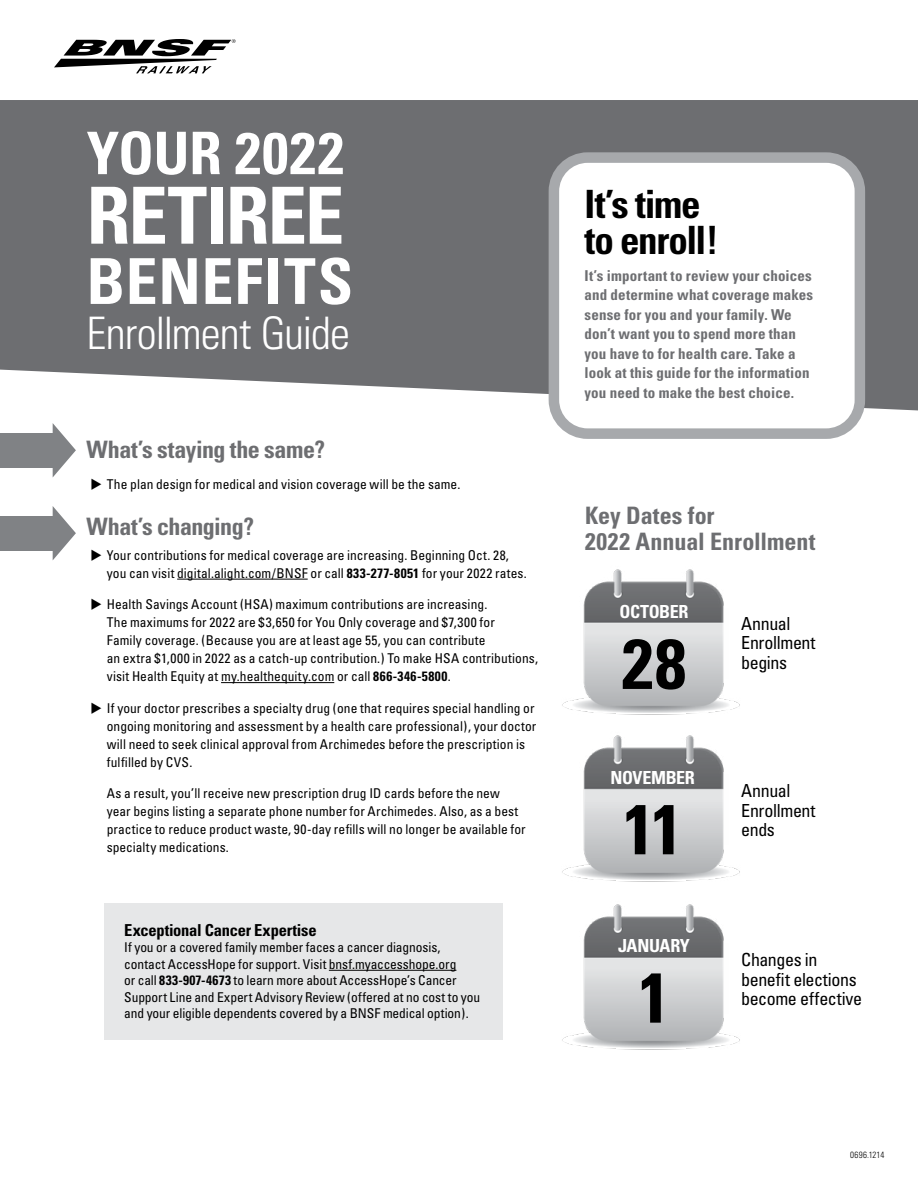
<style>
.page{position:relative;width:918px;height:1188px;background:#fff}
.page>*{position:absolute;margin:0;border:0;box-sizing:border-box;transform-origin:0 0}
.t1{font:700 condensed 78.75px "Univers";letter-spacing:-.025em;color:#fff}
.t2{font:700 condensed 70.5px "Univers";color:#000}
.t3{font:700 condensed 63.3px "Univers";letter-spacing:.02em;color:#fff}
.t4{font:700 condensed 58.65px "Univers";letter-spacing:.01em;color:#fff}
.t5{font:300 condensed 44.85px "Univers";letter-spacing:-.025em;color:#fff}
.t6{font:700 condensed 39px/36px "Univers";letter-spacing:-.03em;color:#000}
.t7{font:700 condensed 24px/25.8px "Univers";letter-spacing:-.005em;color:#6d6e71}
.t8{font:700 condensed 24px "Univers";letter-spacing:-.025em;color:#6d6e71}
.t9{font:condensed 18px/19.5px "Univers";letter-spacing:-.02em;color:#000}
.t10{font:700 condensed 18px "Univers";letter-spacing:-.025em;color:#fff}
.t11{font:700 condensed 16.5px "Univers";letter-spacing:-.015em;color:#000}
.t12{font:700 condensed 15px/19.5px "Univers";letter-spacing:.01em;color:#6d6e71}
.t13{font:condensed 13.5px/18px "Univers";color:#000}
.t14{font:300 condensed 9px "Univers";letter-spacing:.02em;color:#000}
.s1{font-weight:700}
</style>
<div class="page">
<svg style="left:0;top:100px;width:918px;height:310px;fill:#6d6e71"></svg>
<svg style="left:54px;top:39px;width:182px;height:34px"></svg>
<div style="left:554px;top:158px;width:306px;height:276px;background:#fff;border-radius:34px"></div>
<div style="left:549px;top:152px;width:316px;height:287px;border:10px solid #a7a9ac;border-radius:34px"></div>
<div style="left:0;top:433px;width:53px;height:35px;background:#808285"></div>
<svg style="left:53px;top:423px;width:23px;height:54px"></svg>
<div style="left:0;top:516px;width:53px;height:35px;background:#808285"></div>
<svg style="left:53px;top:506px;width:23px;height:54px"></svg>
<img style="left:562px;top:569px;width:178px;height:146px">
<img style="left:562px;top:735px;width:178px;height:147px">
<img style="left:562px;top:904px;width:178px;height:146px">
<hr style="left:177px;top:579px;width:131px;height:1px;background:#000">
<hr style="left:221px;top:682px;width:113px;height:1px;background:#000">
<div style="left:104px;top:903px;width:398px;height:137px;background:#e6e7e8"></div>
<hr style="left:329px;top:970px;width:127px;height:1px;background:#000">
<h3 class="t4" style="left:87px;top:117px;width:259px">YOUR 2022</h3>
<h1 class="t1" style="left:87px;top:167px;width:259px">RETIREE</h1>
<h3 class="t3" style="left:87px;top:243px;width:268px">BENEFITS</h3>
<h3 class="t5" style="left:87px;top:307px;width:265px">Enrollment Guide</h3>
<h3 class="t7" style="left:87px;top:436px;width:240px">What’s staying the same?</h3>
<p class="t13" style="left:91px;top:475px;width:371px">◆ The plan design for medical and vision coverage will be the same.</p>
<h3 class="t8" style="left:87px;top:512px;width:169px">What’s changing?</h3>
<p class="t13" style="left:107px;top:546px;width:422px;text-indent:-16px">◆ Your contributions for medical coverage are increasing. Beginning Oct. 28, you can visit digital.alight.com/BNSF or call <span class="s1">833-277-8051</span> for your 2022 rates.</p>
<p class="t13" style="left:107px;top:595px;width:433px;text-indent:-16px">◆ Health Savings Account (HSA) maximum contributions are increasing.<br>The maximums for 2022 are $3,650 for You Only coverage and $7,300 for<br>Family coverage. (Because you are at least age 55, you can contribute<br>an extra $1,000 in 2022 as a catch-up contribution.) To make HSA contributions, visit Health Equity at my.healthequity.com or call <span class="s1">866-346-5800</span>.</p>
<p class="t13" style="left:107px;top:699px;width:431px;text-indent:-16px">◆ If your doctor prescribes a specialty drug (one that requires special handling or ongoing monitoring and assessment by a health care professional), your doctor will need to seek clinical approval from Archimedes before the prescription is fulfilled by CVS.</p>
<p class="t13" style="left:107px;top:784px;width:420px">As a result, you’ll receive new prescription drug ID cards before the new year begins listing a separate phone number for Archimedes. Also, as a best practice to reduce product waste, 90-day refills will no longer be available for specialty medications.</p>
<p class="t11" style="left:124px;top:920px;width:194px">Exceptional Cancer Expertise</p>
<p class="t13" style="left:124px;top:939px;width:357px;line-height:16.5px">If you or a covered family member faces a cancer diagnosis, contact AccessHope for support. Visit bnsf.myaccesshope.org<br>or call <span class="s1">833-907-4673</span> to learn more about AccessHope’s Cancer Support Line and Expert Advisory Review (offered at no cost to you and your eligible dependents covered by a BNSF medical option).</p>
<h3 class="t6" style="left:585px;top:186px;width:136px">It’s time to enroll!</h3>
<p class="t12" style="left:585px;top:265px;width:230px">It’s important to review your choices and determine what coverage makes sense for you and your family. We don’t want you to spend more than you have to for health care. Take a look at this guide for the information you need to make the best choice.</p>
<h3 class="t7" style="left:585px;top:502px;width:232px">Key Dates for<br>2022 Annual Enrollment</h3>
<h3 class="t10" style="left:620px;top:601px;width:70px">OCTOBER</h3>
<h2 class="t2" style="left:622px;top:621px;width:66px">28</h2>
<h3 class="t10" style="left:611px;top:766px;width:86px">NOVEMBER</h3>
<h2 class="t2" style="left:623px;top:786px;width:61px">11</h2>
<h3 class="t10" style="left:618px;top:935px;width:73px">JANUARY</h3>
<h2 class="t2" style="left:638px;top:954px;width:33px">1</h2>
<h3 class="t9" style="left:741px;top:614px;width:76px">Annual<br>Enrollment begins</h3>
<h3 class="t9" style="left:741px;top:781px;width:76px">Annual<br>Enrollment ends</h3>
<h3 class="t9" style="left:741px;top:950px;width:122px">Changes in benefit elections become effective</h3>
<p class="t14" style="left:850px;top:1149px;width:36px">0696.1214</p>
</div>
